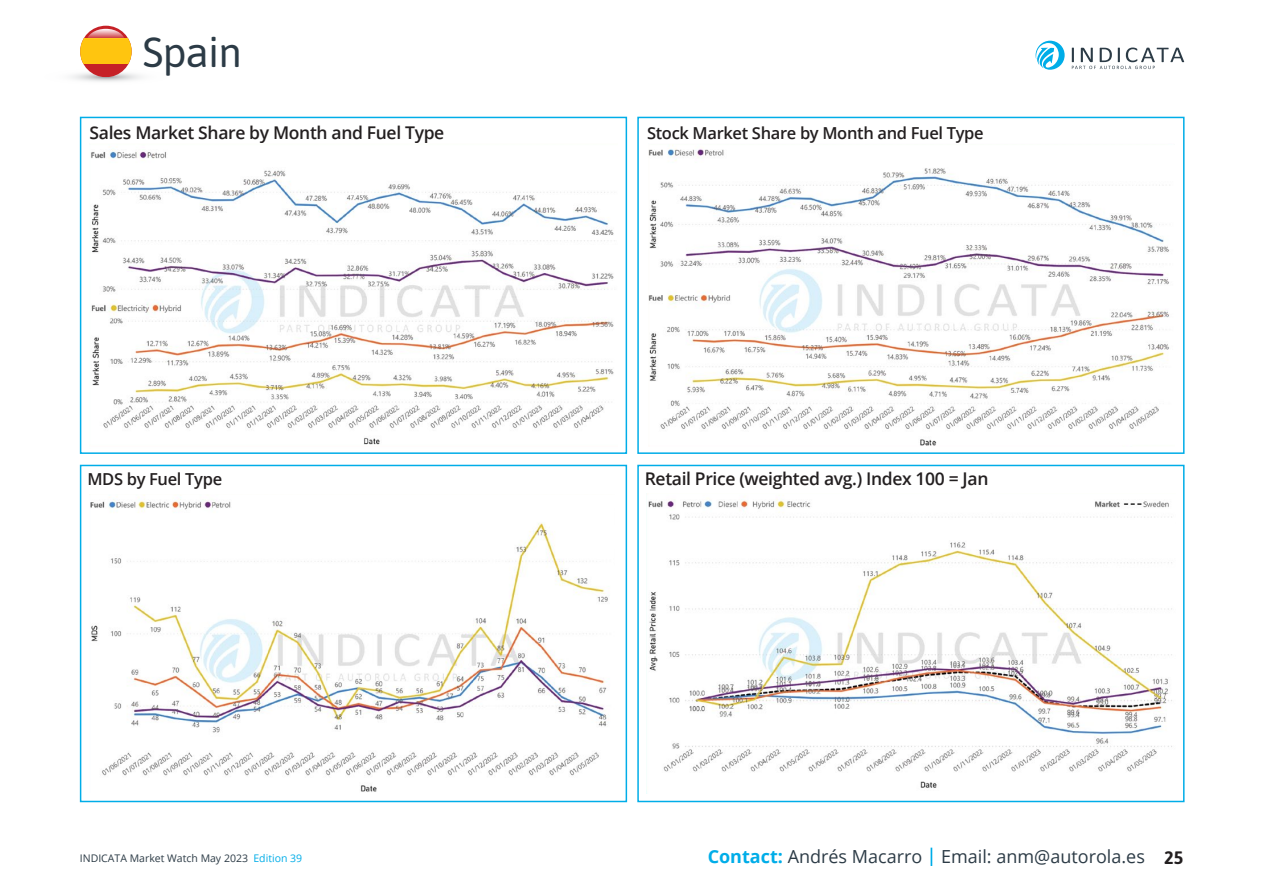
<style>
.page{position:relative;width:1263px;height:893px;background:#fff}
.page>*{position:absolute;margin:0;border:0;box-sizing:border-box;transform-origin:0 0}
.t1{font:42px "Asap";letter-spacing:-.02em;color:#2c3b46}
.t2{font:18px "Open Sans";color:#2c3b46}
.t3{font:600 17.55px "Open Sans";letter-spacing:-.02em;color:#231f20}
.t4{font:600 16.5px "Open Sans";letter-spacing:-.02em;color:#231f20}
.t5{font:10.5px "Open Sans";color:#2c3b46}
.s1{color:#00ade8}
.s2{font-weight:700;color:#00ade8}
.s3{font-family:"Asap";font-weight:700;color:#231f20}
</style>
<div class="page">
<svg style="left:42px;top:68px;width:128px;height:17px"></svg>
<div style="left:80px;top:26px;width:52px;height:51px;background:#c62127;border-radius:26px"></div>
<div style="left:80px;top:39px;width:52px;height:25px;background:#ffc50f"></div>
<svg style="left:86px;top:29px;width:39px;height:10px"></svg>
<svg style="left:1035px;top:41px;width:30px;height:29px"></svg>
<svg style="left:1072px;top:48px;width:112px;height:21px"></svg>
<svg style="left:930px;top:848px;width:2px;height:18px"></svg>
<div style="left:80px;top:465px;width:547px;height:337px;border:2px solid #00ade8"></div>
<div style="left:80px;top:117px;width:547px;height:337px;border:2px solid #00ade8"></div>
<div style="left:637px;top:465px;width:547px;height:337px;border:2px solid #00ade8"></div>
<div style="left:637px;top:117px;width:547px;height:337px;border:2px solid #00ade8"></div>
<img style="left:91px;top:150px;width:523px;height:295px">
<img style="left:648px;top:145px;width:521px;height:301px">
<img style="left:646px;top:493px;width:526px;height:301px">
<img style="left:89px;top:494px;width:519px;height:298px">
<h1 class="t1" style="left:143px;top:23px;width:101px">Spain</h1>
<p class="t3" style="left:90px;top:121px;width:356px">Sales Market Share by Month and Fuel Type</p>
<p class="t4" style="left:647px;top:122px;width:338px">Stock Market Share by Month and Fuel Type</p>
<p class="t4" style="left:87px;top:468px;width:136px">MDS by Fuel Type</p>
<p class="t3" style="left:645px;top:467px;width:345px">Retail Price (weighted avg.) Index 100 = Jan</p>
<p class="t5" style="left:80px;top:851px;width:224px">INDICATA Market Watch May 2023 <span class="s1">Edition 39</span></p>
<p class="t2" style="left:708px;top:844px;width:477px"><span class="s2">Contact:</span> Andrés Macarro Email: anm@autorola.es <span class="s3">25</span></p>
</div>
